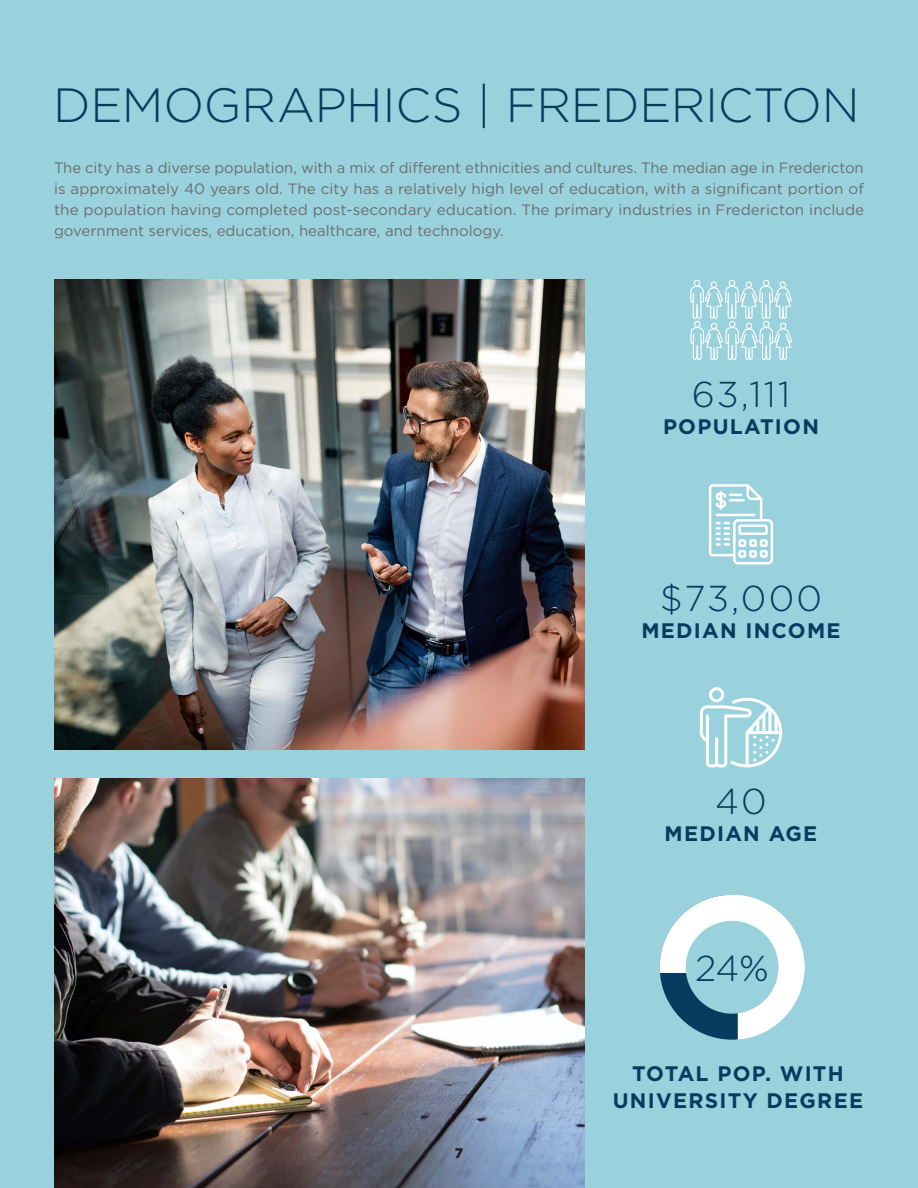
<style>
.page{position:relative;width:918px;height:1188px;background:#99d2dc}
.page>*{position:absolute;margin:0;border:0;box-sizing:border-box;transform-origin:0 0}
.Page_Headline{font:300 48px "Gotham";letter-spacing:-.005em;color:#083b60}
.t1{font:300 36px "Gotham";letter-spacing:.06em;color:#083b60}
.t2{font:700 21px "Gotham";letter-spacing:.06em;color:#083b60}
.Body_Copy___standard{font:15px/21px "Gotham";color:#6c6d70;text-align:justify}
.t3{font:700 13.5px "Gotham";color:#231f20}
</style>
<div class="page">
<img style="left:54px;top:280px;width:531px;height:470px">
<img style="left:54px;top:778px;width:531px;height:410px">
<svg style="left:690px;top:280px;width:102px;height:80px"></svg>
<svg style="left:709px;top:484px;width:64px;height:80px"></svg>
<svg style="left:700px;top:687px;width:82px;height:80px"></svg>
<svg style="left:660px;top:895px;width:145px;height:145px"></svg>
<div style="left:686px;top:921px;width:92px;height:93px;background:#99d2dc;border-radius:50%"></div>
<p class="Page_Headline" style="left:53px;top:74px;width:808px">DEMOGRAPHICS | FREDERICTON</p>
<p class="Body_Copy___standard" style="left:54px;top:157px;width:812px">The city has a diverse population, with a mix of different ethnicities and cultures. The median age in Fredericton is approximately 40 years old. The city has a relatively high level of education, with a significant portion of the population having completed post-secondary education. The primary industries in Fredericton include government services, education, healthcare, and technology.</p>
<p class="t1" style="left:692px;top:371px;width:100px">63,111</p>
<p class="t2" style="left:663px;top:412px;width:157px">POPULATION</p>
<p class="t1" style="left:660px;top:576px;width:163px">$73,000</p>
<p class="t2" style="left:641px;top:617px;width:201px">MEDIAN INCOME</p>
<p class="t1" style="left:715px;top:779px;width:53px">40</p>
<p class="t2" style="left:665px;top:820px;width:154px">MEDIAN AGE</p>
<p class="t1" style="left:695px;top:945px;width:77px">88%</p>
<p class="t1" style="left:695px;top:945px;width:46px">24</p>
<p class="t3" style="left:455px;top:1144px;width:10px">7</p>
<p class="t2" style="left:632px;top:1060px;width:213px">TOTAL POP. WITH</p>
<p class="t2" style="left:613px;top:1087px;width:252px">UNIVERSITY DEGREE</p>
</div>
